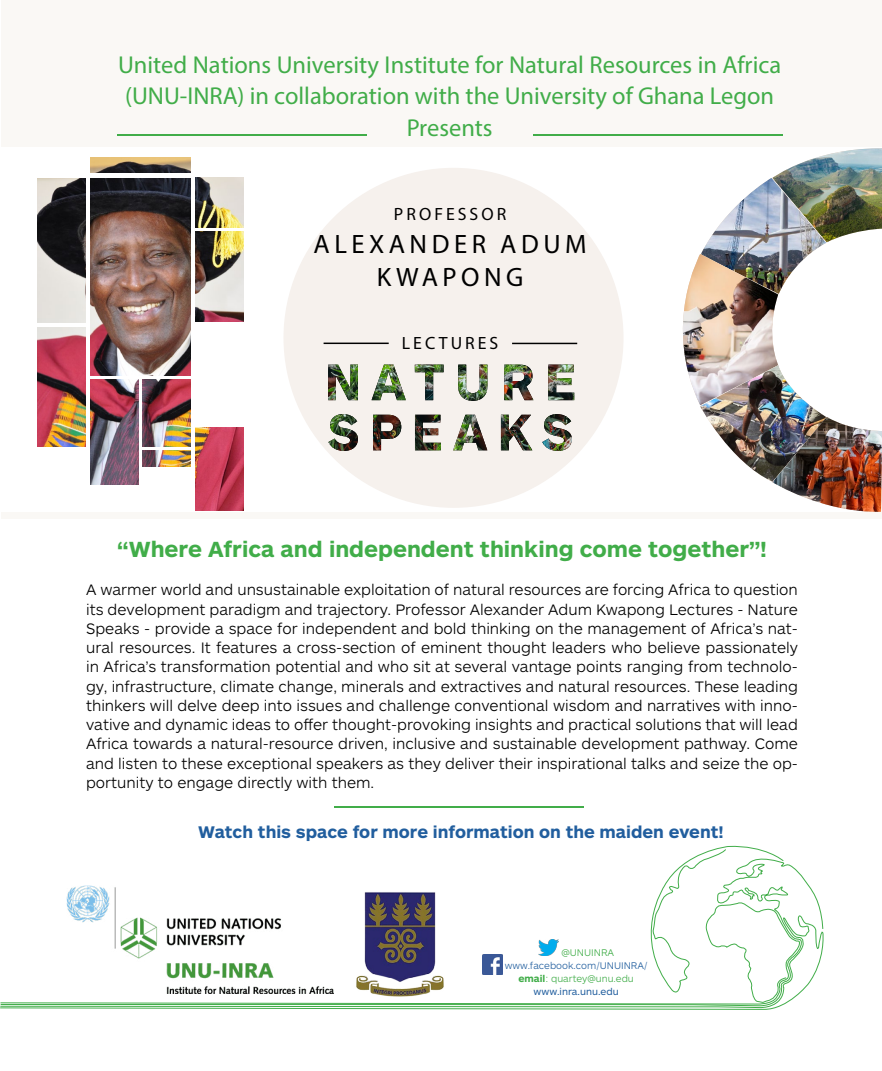
<style>
.page{position:relative;width:882px;height:1071px;background:#fff}
.page>*{position:absolute;margin:0;border:0;box-sizing:border-box;transform-origin:0 0}
.t1{font:26.6px/33.2px "Myriad Pro";letter-spacing:.17em;color:#000;text-align:center}
.t2{font:24.5px/31.5px "Myriad Pro";color:#41ad49;text-align:center}
.t3{font:700 22.75px "ARS Maquette Pro";color:#41ad49}
.t4{font:17.85px "Myriad Pro";letter-spacing:.17em;color:#000}
.t5{font:700 17.5px "ARS Maquette Pro";color:#215e9e}
.t6{font:300 15.75px/19.2px "ARS Maquette Pro";color:#000;text-align:justify}
.t7{font:300 9.97px/13.3px "ARS Maquette Pro";color:#215e9e;text-align:center}
.t8{font:300 9.97px "ARS Maquette Pro";color:#41ad49}
.s1{font-weight:700;color:#41ad49}
.s2{color:#41ad49}
.s3{font-weight:400}
</style>
<div class="page">
<div style="left:1px;top:0;width:881px;height:147px;background:#faf8f5"></div>
<div style="left:2px;top:513px;width:880px;height:6px;background:#faf8f5"></div>
<div style="left:283px;top:168px;width:341px;height:340px;background:#f6f1ed;border-radius:50%"></div>
<img style="left:37px;top:178px;width:48px;height:144px">
<img style="left:90px;top:178px;width:101px;height:198px">
<img style="left:37px;top:327px;width:48px;height:120px">
<img style="left:90px;top:379px;width:48px;height:105px">
<img style="left:143px;top:379px;width:48px;height:68px">
<img style="left:143px;top:451px;width:48px;height:15px">
<img style="left:90px;top:157px;width:101px;height:16px">
<img style="left:196px;top:427px;width:48px;height:83px">
<img style="left:196px;top:232px;width:48px;height:89px">
<img style="left:196px;top:177px;width:48px;height:50px">
<img style="left:328px;top:365px;width:246px;height:86px">
<hr style="left:324px;top:343px;width:65px;height:1px;background:#000">
<hr style="left:512px;top:343px;width:65px;height:1px;background:#000">
<hr style="left:334px;top:806px;width:249px;height:2px;background:#41ad49">
<svg style="left:66px;top:863px;width:756px;height:52px"></svg>
<svg style="left:0;top:915px;width:824px;height:95px"></svg>
<svg style="left:631px;top:845px;width:153px;height:151px"></svg>
<hr style="left:117px;top:134px;width:250px;height:1px;background:#41ad49">
<hr style="left:533px;top:134px;width:249px;height:1px;background:#41ad49">
<img style="left:682px;top:148px;width:200px;height:334px">
<img style="left:772px;top:417px;width:110px;height:95px">
<img style="left:538px;top:939px;width:20px;height:17px">
<img style="left:482px;top:955px;width:20px;height:20px">
<h2 class="t2" style="left:118px;top:48px;width:665px">United Nations University Institute for Natural Resources in Africa (UNU-INRA) in collaboration with the University of Ghana Legon<br>Presents</h2>
<p class="t4" style="left:394px;top:203px;width:114px">PROFESSOR</p>
<h1 class="t1" style="left:314px;top:227px;width:275px">ALEXANDER ADUM<br>KWAPONG</h1>
<p class="t4" style="left:402px;top:332px;width:98px">LECTURES</p>
<h3 class="t3" style="left:117px;top:534px;width:651px">“Where Africa and independent thinking come together”!</h3>
<p class="t6" style="left:86px;top:580px;width:713px">A warmer world and unsustainable exploitation of natural resources are forcing Africa to question its development paradigm and trajectory. Professor Alexander Adum Kwapong Lectures - Nature Speaks - provide a space for independent and bold thinking on the management of Africa’s nat&shy;ural resources. It features a cross-section of eminent thought leaders who believe passionately in Africa’s transformation potential and who sit at several vantage points ranging from technolo&shy;gy, infrastructure, climate change, minerals and extractives and natural resources. These leading thinkers will delve deep into issues and challenge conventional wisdom and narratives with inno&shy;vative and dynamic ideas to offer thought-provoking insights and practical solutions that will lead Africa towards a natural-resource driven, inclusive and sustainable development pathway. Come and listen to these exceptional speakers as they deliver their inspirational talks and seize the op&shy;portunity to engage directly with them.</p>
<p class="t5" style="left:198px;top:820px;width:527px">Watch this space for more information on the maiden event!</p>
<p class="t8" style="left:561px;top:946px;width:54px">@UNUINRA</p>
<p class="t7" style="left:505px;top:958px;width:144px">www.facebook.com/UNUINRA/ <span class="s1">email</span><span class="s2">: quartey@unu.edu </span><span class="s3">www.inra.unu.edu</span></p>
</div>
